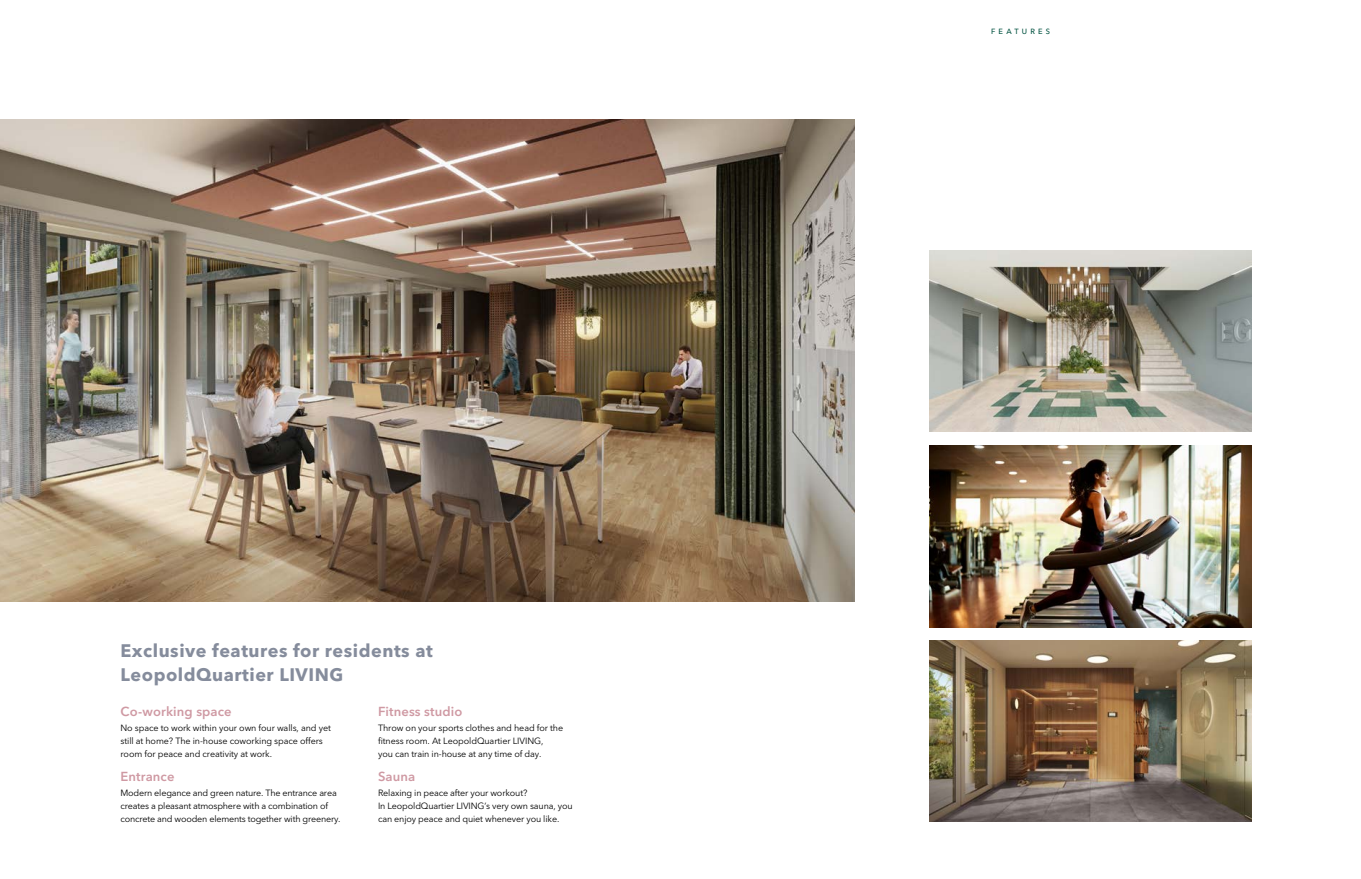
<style>
.page{position:relative;width:1361px;height:879px;background:#fff}
.page>*{position:absolute;margin:0;border:0;box-sizing:border-box;transform-origin:0 0}
.t1{font:700 18px/24px "Avenir Next LT Pro";letter-spacing:.03em;color:#858c9c}
.t2{font:600 13px "Avenir Next LT Pro";letter-spacing:.01em;color:#cf99a3}
.t3{font:9px/13px "Avenir Next LT Pro";letter-spacing:-.015em;color:#000}
.t4{font:500 7.5px "Avenir Next LT Pro";letter-spacing:.425em;color:#005240}
</style>
<div class="page">
<img style="left:929px;top:640px;width:322px;height:182px">
<img style="left:929px;top:445px;width:322px;height:182px">
<img style="left:0;top:120px;width:854px;height:481px">
<img style="left:929px;top:250px;width:322px;height:182px">
<h1 class="t1" style="left:120px;top:638px;width:314px">Exclusive features for residents at<br>LeopoldQuartier LIVING</h1>
<h2 class="t2" style="left:120px;top:703px;width:113px">Co-working space</h2>
<p class="t3" style="left:120px;top:721px;width:212px">No space to work within your own four walls, and yet still at home? The in-house coworking space offers room for peace and creativity at work.</p>
<h2 class="t2" style="left:120px;top:768px;width:56px">Entrance</h2>
<p class="t3" style="left:120px;top:786px;width:222px">Modern elegance and green nature. The entrance area creates a pleasant atmosphere with a combination of concrete and wooden elements together with greenery.</p>
<h2 class="t2" style="left:378px;top:703px;width:86px">Fitness studio</h2>
<p class="t3" style="left:378px;top:721px;width:187px">Throw on your sports clothes and head for the fitness room. At LeopoldQuartier LIVING,<br>you can train in-house at any time of day.</p>
<h2 class="t2" style="left:378px;top:768px;width:39px">Sauna</h2>
<p class="t3" style="left:378px;top:786px;width:196px">Relaxing in peace after your workout?<br>In LeopoldQuartier LIVING’s very own sauna, you can enjoy peace and quiet whenever you like.</p>
<p class="t4" style="left:991px;top:27px;width:60px">FEATURES</p>
</div>
